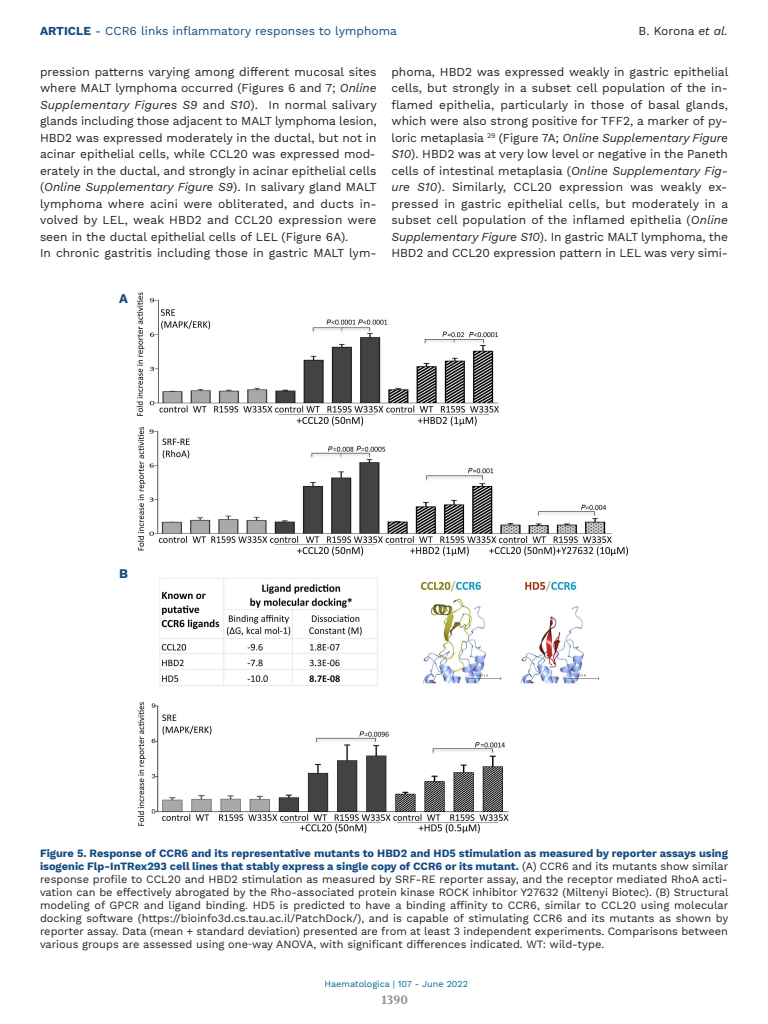
<style>
.page{position:relative;width:768px;height:1024px;background:#fff}
.page>*{position:absolute;margin:0;border:0;box-sizing:border-box;transform-origin:0 0}
.t1{font:700 13px "Work Sans";color:#134a80}
.t2{font:12px/16.5px "Work Sans";color:#231f20}
.t3{font:12px "Work Sans";color:#134a80}
.t4{font:700 12px "Volkhov";color:#939598}
.t5{font:11px/13px "Work Sans";color:#231f20;text-align:justify}
.t6{font:9px "Work Sans";color:#006991}
.s1{font-weight:700}
.s2{font-style:italic}
.s3{font-weight:700;color:#134a80}
.s4{font-family:"Noteworthy";font-weight:300}
</style>
<div class="page">
<img style="left:136px;top:292px;width:492px;height:542px">
<p class="t3" style="left:40px;top:24px;width:359px"><span class="s1">ARTICLE</span> - CCR6 links inflammatory responses to lymphoma</p>
<p class="t2" style="left:639px;top:23px;width:91px">B. Korona <span class="s2">et al.</span></p>
<p class="t2" style="left:40px;top:63px;width:338px">pression patterns varying among different mucosal sites where MALT lymphoma occurred (Figures 6 and 7; <span class="s2">Online Supplementary Figures S9</span> and <span class="s2">S10</span>). In normal salivary glands including those adjacent to MALT lymphoma lesion, HBD2 was expressed moderately in the ductal, but not in acinar epithelial cells, while CCL20 was expressed mod&shy;erately in the ductal, and strongly in acinar epithelial cells (<span class="s2">Online Supplementary Figure S9</span>). In salivary gland MALT lymphoma where acini were obliterated, and ducts in&shy;volved by LEL, weak HBD2 and CCL20 expression were seen in the ductal epithelial cells of LEL (Figure 6A).<br>In chronic gastritis including those in gastric MALT lym-</p>
<p class="t2" style="left:391px;top:63px;width:338px;text-align:justify">phoma, HBD2 was expressed weakly in gastric epithelial cells, but strongly in a subset cell population of the in&shy;flamed epithelia, particularly in those of basal glands, which were also strong positive for TFF2, a marker of py&shy;loric metaplasia <sup>29</sup> (Figure 7A; <span class="s2">Online Supplementary Figure S10</span>). HBD2 was at very low level or negative in the Paneth cells of intestinal metaplasia (<span class="s2">Online Supplementary Fig&shy;ure S10</span>). Similarly, CCL20 expression was weakly ex&shy;pressed in gastric epithelial cells, but moderately in a subset cell population of the inflamed epithelia (<span class="s2">Online Supplementary Figure S10</span>). In gastric MALT lymphoma, the HBD2 and CCL20 expression pattern in LEL was very simi-</p>
<p class="t1" style="left:119px;top:290px;width:10px">A</p>
<p class="t1" style="left:119px;top:565px;width:10px">B</p>
<p class="t5" style="left:40px;top:846px;width:690px"><span class="s3">Figure 5. Response of CCR6 and its representative mutants to HBD2 and HD5 stimulation as measured by reporter assays using isogenic Flp-InTRex293 cell lines that stably express a single copy of CCR6 or its mutant.</span> (A) CCR6 and its mutants show similar response profile to CCL20 and HBD2 stimulation as measured by SRF-RE reporter assay, and the receptor mediated RhoA acti&shy;vation can be effectively abrogated by the Rho-associated protein kinase ROCK inhibitor Y27632 (Miltenyi Biotec). (B) Structural modeling of GPCR and ligand binding. HD5 is predicted to have a binding affinity to CCR6, similar to CCL20 using molecular docking software (https://bioinfo3d.cs.tau.ac.il/PatchDock/), and is capable of stimulating CCR6 and its mutants as shown by reporter assay. Data (mean + standard deviation) presented are from at least 3 independent experiments. Comparisons between various groups are assessed using one<span class="s4">‐</span>way ANOVA, with significant differences indicated. WT: wild-type.</p>
<p class="t6" style="left:325px;top:978px;width:145px">Haematologica | 107 - June 2022</p>
<p class="t4" style="left:382px;top:992px;width:28px">1390</p>
</div>
